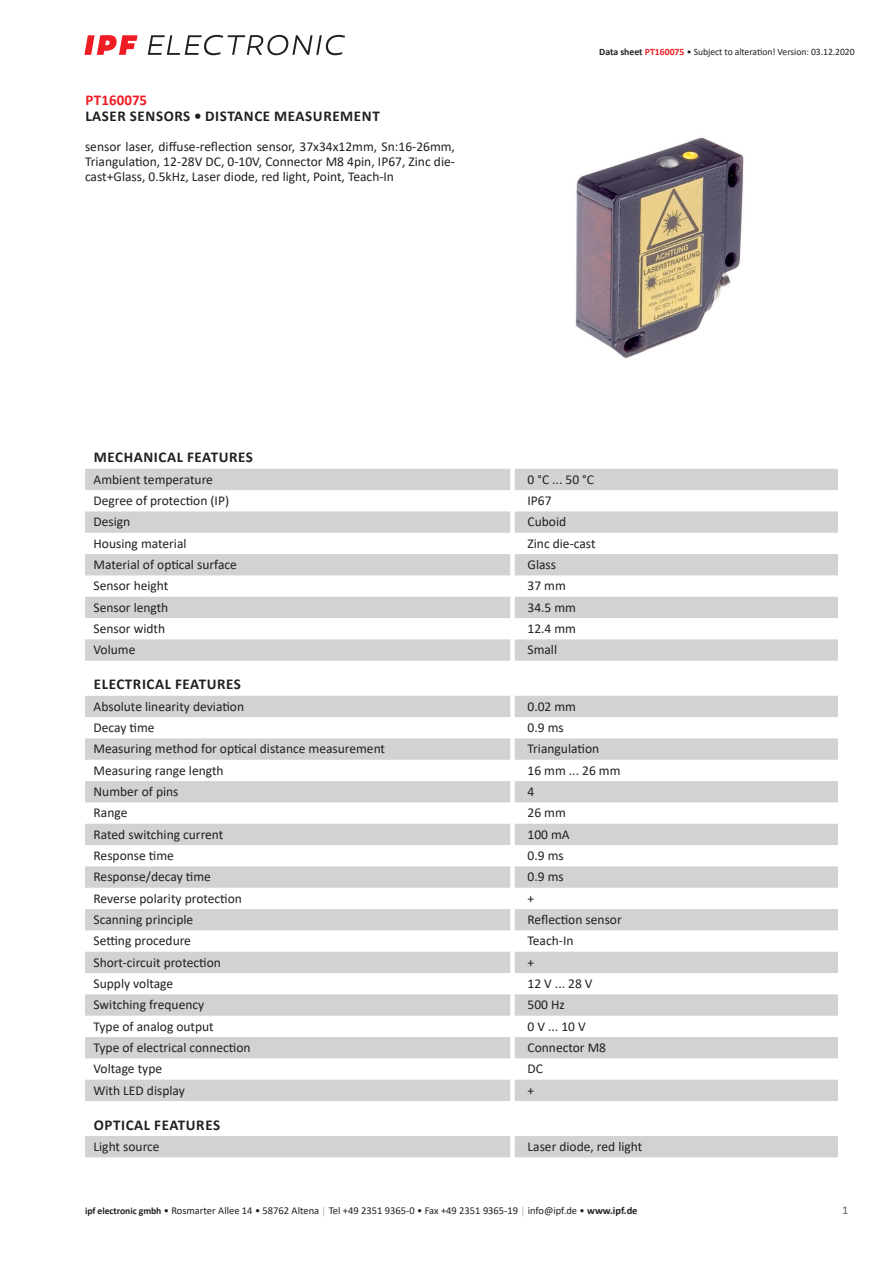
<style>
.page{position:relative;width:893px;height:1263px;background:#fff}
.page>*{position:absolute;margin:0;border:0;box-sizing:border-box;transform-origin:0 0}
.t1{font:700 15px "Calibri";letter-spacing:.04em;color:#231f20}
.t2{font:700 15px "Calibri";color:#ee1d23}
.t3{font:13.5px/15px "Calibri";color:#231f20;text-align:justify}
.t4{font:12px "Calibri";color:#636366}
.t5{font:10.5px "Calibri";color:#231f20}
.t6{font:9.75px "Calibri";letter-spacing:-.005em;color:#231f20}
.s1{font-weight:700}
.s2{font-weight:700;color:#ee1d23}
.s3{font-weight:700;font-size:9.75px}
.s4{font-size:9.75px;color:#a8a9ad}
</style>
<div class="page">
<svg style="left:148px;top:35px;width:197px;height:20px"></svg>
<svg style="left:84px;top:35px;width:54px;height:20px"></svg>
<svg style="left:85px;top:469px;width:753px;height:192px;fill:#d1d2d4"></svg>
<svg style="left:85px;top:696px;width:753px;height:405px;fill:#d2d3d5"></svg>
<div style="left:85px;top:1136px;width:753px;height:21px;background:#d1d2d4"></div>
<img style="left:575px;top:137px;width:169px;height:221px">
<p class="t2" style="left:85px;top:89px;width:63px">PT160075</p>
<p class="t1" style="left:85px;top:106px;width:296px">LASER SENSORS • DISTANCE MEASUREMENT</p>
<p class="t3" style="left:85px;top:139px;width:371px">sensor laser, diffuse-reflection sensor, 37x34x12mm, Sn:16-26mm, Triangulation, 12-28V DC, 0-10V, Connector M8 4pin, IP67, Zinc die&shy;cast+Glass, 0.5kHz, Laser diode, red light, Point, Teach-In</p>
<p class="t6" style="left:599px;top:45px;width:257px"><span class="s1">Data sheet</span> <span class="s2">PT160075</span> • Subject to alteration! Version: 03.12.2020</p>
<p class="t1" style="left:94px;top:447px;width:161px">MECHANICAL FEATURES</p>
<p class="t3" style="left:94px;top:471px;width:121px">Ambient temperature</p>
<p class="t3" style="left:527px;top:471px;width:68px">0 °C ... 50 °C</p>
<p class="t3" style="left:94px;top:493px;width:137px">Degree of protection (IP)</p>
<p class="t3" style="left:527px;top:493px;width:26px">IP67</p>
<p class="t3" style="left:94px;top:514px;width:38px">Design</p>
<p class="t3" style="left:527px;top:514px;width:40px">Cuboid</p>
<p class="t3" style="left:94px;top:535px;width:95px">Housing material</p>
<p class="t3" style="left:527px;top:535px;width:70px">Zinc die-cast</p>
<p class="t3" style="left:94px;top:557px;width:145px">Material of optical surface</p>
<p class="t3" style="left:527px;top:557px;width:30px">Glass</p>
<p class="t3" style="left:94px;top:578px;width:76px">Sensor height</p>
<p class="t3" style="left:527px;top:578px;width:40px">37 mm</p>
<p class="t3" style="left:94px;top:599px;width:76px">Sensor length</p>
<p class="t3" style="left:527px;top:599px;width:50px">34.5 mm</p>
<p class="t3" style="left:94px;top:621px;width:73px">Sensor width</p>
<p class="t3" style="left:527px;top:621px;width:50px">12.4 mm</p>
<p class="t3" style="left:94px;top:642px;width:43px">Volume</p>
<p class="t3" style="left:527px;top:642px;width:31px">Small</p>
<p class="t1" style="left:94px;top:674px;width:149px">ELECTRICAL FEATURES</p>
<p class="t3" style="left:94px;top:698px;width:152px">Absolute linearity deviation</p>
<p class="t3" style="left:527px;top:698px;width:50px">0.02 mm</p>
<p class="t3" style="left:94px;top:720px;width:63px">Decay time</p>
<p class="t3" style="left:527px;top:720px;width:38px">0.9 ms</p>
<p class="t3" style="left:94px;top:741px;width:293px">Measuring method for optical distance measurement</p>
<p class="t3" style="left:527px;top:741px;width:73px">Triangulation</p>
<p class="t3" style="left:94px;top:762px;width:132px">Measuring range length</p>
<p class="t3" style="left:527px;top:762px;width:94px">16 mm ... 26 mm</p>
<p class="t3" style="left:94px;top:784px;width:86px">Number of pins</p>
<p class="t3" style="left:527px;top:784px;width:8px">4</p>
<p class="t3" style="left:94px;top:805px;width:35px">Range</p>
<p class="t3" style="left:527px;top:805px;width:40px">26 mm</p>
<p class="t3" style="left:94px;top:826px;width:131px">Rated switching current</p>
<p class="t3" style="left:527px;top:826px;width:44px">100 mA</p>
<p class="t3" style="left:94px;top:848px;width:82px">Response time</p>
<p class="t3" style="left:527px;top:848px;width:38px">0.9 ms</p>
<p class="t3" style="left:94px;top:869px;width:119px">Response/decay time</p>
<p class="t3" style="left:527px;top:869px;width:38px">0.9 ms</p>
<p class="t3" style="left:94px;top:890px;width:150px">Reverse polarity protection</p>
<p class="t3" style="left:527px;top:890px;width:8px">+</p>
<p class="t3" style="left:94px;top:912px;width:101px">Scanning principle</p>
<p class="t3" style="left:527px;top:912px;width:96px">Reflection sensor</p>
<p class="t3" style="left:94px;top:933px;width:99px">Setting procedure</p>
<p class="t3" style="left:527px;top:933px;width:47px">Teach-In</p>
<p class="t3" style="left:94px;top:954px;width:129px">Short-circuit protection</p>
<p class="t3" style="left:527px;top:954px;width:8px">+</p>
<p class="t3" style="left:94px;top:976px;width:81px">Supply voltage</p>
<p class="t3" style="left:527px;top:976px;width:67px">12 V ... 28 V</p>
<p class="t3" style="left:94px;top:997px;width:112px">Switching frequency</p>
<p class="t3" style="left:527px;top:997px;width:39px">500 Hz</p>
<p class="t3" style="left:94px;top:1018px;width:122px">Type of analog output</p>
<p class="t3" style="left:527px;top:1018px;width:60px">0 V ... 10 V</p>
<p class="t3" style="left:94px;top:1040px;width:159px">Type of electrical connection</p>
<p class="t3" style="left:527px;top:1040px;width:80px">Connector M8</p>
<p class="t3" style="left:94px;top:1061px;width:70px">Voltage type</p>
<p class="t3" style="left:527px;top:1061px;width:17px">DC</p>
<p class="t3" style="left:94px;top:1082px;width:93px">With LED display</p>
<p class="t3" style="left:527px;top:1082px;width:8px">+</p>
<p class="t1" style="left:94px;top:1114px;width:128px">OPTICAL FEATURES</p>
<p class="t3" style="left:94px;top:1139px;width:68px">Light source</p>
<p class="t3" style="left:527px;top:1139px;width:116px">Laser diode, red light</p>
<p class="t5" style="left:85px;top:1203px;width:554px"><span class="s3">ipf electronic gmbh</span> • Rosmarter Allee 14 • 58762 Altena <span class="s4">│</span> Tel +49 2351 9365-0 • Fax +49 2351 9365-19 <span class="s4">│</span> info@ipf.de • <span class="s1">www.ipf.de</span></p>
<p class="t4" style="left:842px;top:1201px;width:8px">1</p>
</div>
